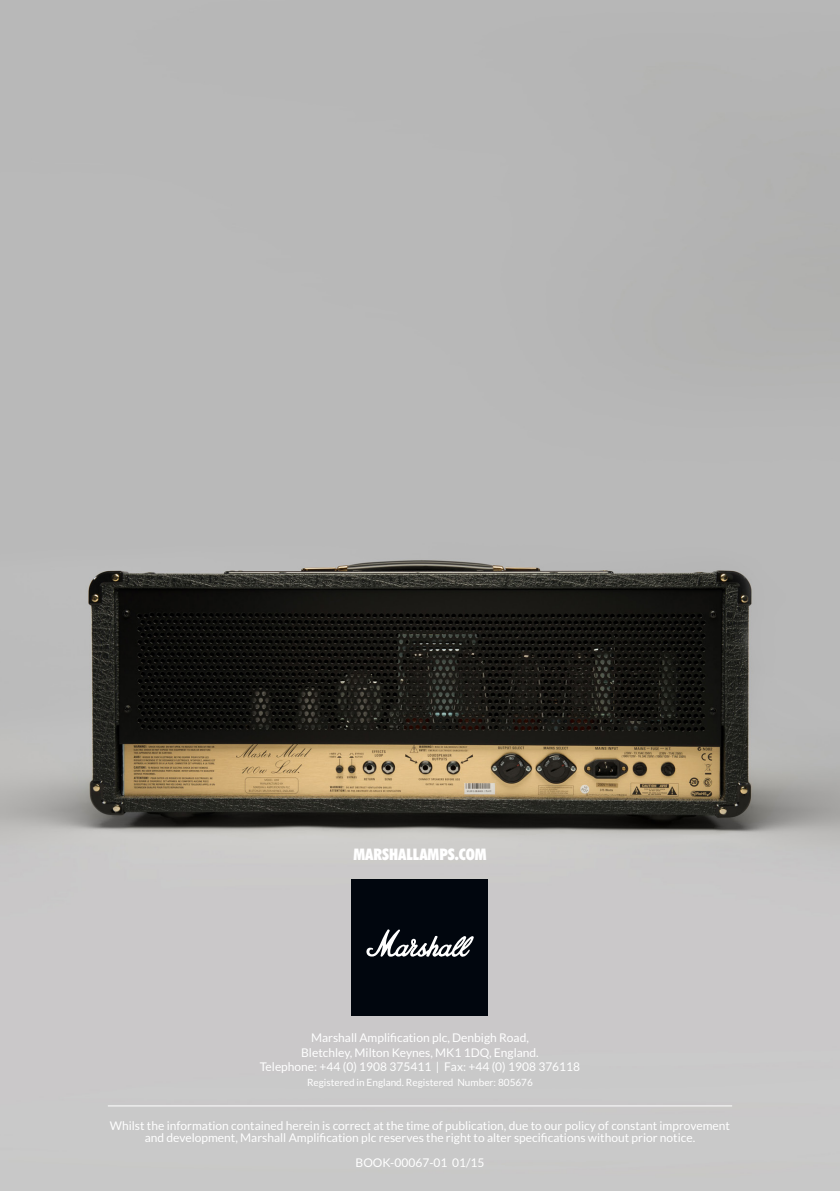
<style>
.page{position:relative;width:840px;height:1191px;background:#fff}
.page>*{position:absolute;margin:0;border:0;box-sizing:border-box;transform-origin:0 0}
.t1{font:900 condensed 16px "Marshall Futura BT";color:#fff}
.t2{font:12px "Lato";color:#fff}
.t3{font:10px "Lato";color:#fff}
</style>
<div class="page">
<img style="left:0;top:0;width:839px;height:1191px">
<div style="left:351px;top:879px;width:137px;height:136px;background:#01060e"></div>
<svg style="left:366px;top:929px;width:107px;height:28px"></svg>
<hr style="left:108px;top:1105px;width:623px;height:1px;background:#fff">
<p class="t1" style="left:353px;top:845px;width:135px">MARSHALLAMPS.COM</p>
<p class="t2" style="left:311px;top:1031px;width:219px">Marshall Amplification plc, Denbigh Road,</p>
<p class="t2" style="left:301px;top:1045px;width:239px">Bletchley, Milton Keynes, MK1 1DQ, England.</p>
<p class="t2" style="left:260px;top:1060px;width:322px">Telephone: +44 (0) 1908 375411 | Fax: +44 (0) 1908 376118</p>
<p class="t3" style="left:307px;top:1076px;width:227px">Registered in England. Registered Number: 805676</p>
<p class="t2" style="left:110px;top:1118px;width:621px">Whilst the information contained herein is correct at the time of publication, due to our policy of constant improvement</p>
<p class="t2" style="left:145px;top:1130px;width:551px">and development, Marshall Amplification plc reserves the right to alter specifications without prior notice.</p>
<p class="t2" style="left:355px;top:1155px;width:130px">BOOK-00067-01 01/15</p>
</div>
